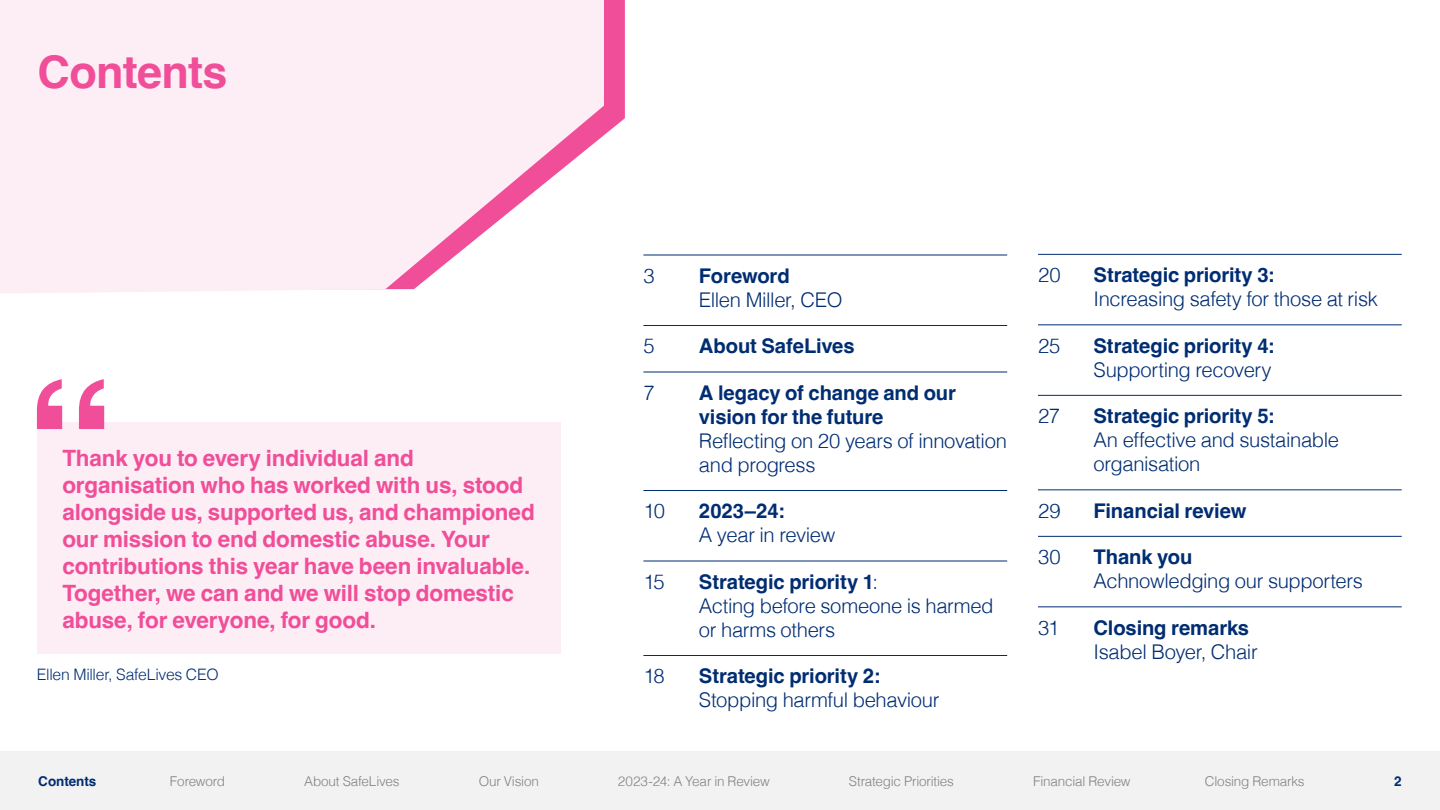
<style>
.page{position:relative;width:1440px;height:810px;background:#fff}
.page>*{position:absolute;margin:0;border:0;box-sizing:border-box;transform-origin:0 0}
.Section_header{font:700 45px "Helvetica";letter-spacing:-.015em;color:#f04e98}
.Body{font:700 22.5px/27px "Helvetica";letter-spacing:-.005em;color:#f04e98}
.Body-2{font:300 20.25px/24px "Helvetica";letter-spacing:-.02em;color:#002d72}
.Body-3{font:700 20.25px/24px "Helvetica";letter-spacing:-.005em;color:#002d72}
.Body-4{font:300 15.75px "Helvetica";letter-spacing:-.015em;color:#002d72}
.t1{font:300 13.5px "Helvetica";letter-spacing:-.015em;color:#808285}
.Body-5{font:700 13.5px "Helvetica";letter-spacing:-.005em;color:#002d72}
.s1{font-weight:700}
.s2{font-weight:300}
</style>
<div class="page">
<svg style="left:604px;top:0;width:21px;height:135px;background:#f0599e"></svg>
<svg style="left:0;top:0;width:604px;height:293px;background:#fce9f3"></svg>
<hr style="left:643px;top:255px;width:364px;height:1px;background:#002d72">
<hr style="left:643px;top:325px;width:364px;height:1px;background:#002d72">
<hr style="left:643px;top:372px;width:364px;height:1px;background:#002d72">
<hr style="left:643px;top:490px;width:364px;height:1px;background:#002d72">
<hr style="left:643px;top:561px;width:364px;height:1px;background:#002d72">
<hr style="left:643px;top:655px;width:364px;height:1px;background:#002d72">
<hr style="left:1038px;top:254px;width:364px;height:1px;background:#002d72">
<hr style="left:1038px;top:325px;width:364px;height:1px;background:#002d72">
<hr style="left:1038px;top:395px;width:364px;height:1px;background:#002d72">
<hr style="left:1038px;top:490px;width:364px;height:1px;background:#002d72">
<hr style="left:1038px;top:536px;width:364px;height:1px;background:#002d72">
<hr style="left:1038px;top:607px;width:364px;height:1px;background:#002d72">
<div style="left:37px;top:422px;width:523px;height:231px;background:#fdedf5"></div>
<svg style="left:37px;top:379px;width:67px;height:50px"></svg>
<div style="left:0;top:752px;width:1440px;height:58px;background:#f2f2f2"></div>
<p class="Section_header" style="left:38px;top:44px;width:192px">Contents</p>
<p class="Body" style="left:62px;top:447px;width:474px">Thank you to every individual and organisation who has worked with us, stood alongside us, supported us, and championed our mission to end domestic abuse. Your contributions this year have been invaluable.<br>Together, we can and we will stop domestic abuse, for everyone, for good.</p>
<p class="Body-4" style="left:37px;top:661px;width:183px">Ellen Miller, SafeLives CEO</p>
<p class="Body-2" style="left:643px;top:262px;width:13px">3</p>
<p class="Body-2" style="left:699px;top:262px;width:145px"><span class="s1">Foreword<br></span>Ellen Miller, CEO</p>
<p class="Body-2" style="left:643px;top:333px;width:13px">5</p>
<p class="Body-3" style="left:699px;top:337px;width:157px">About SafeLives</p>
<p class="Body-2" style="left:643px;top:379px;width:13px">7</p>
<p class="Body-2" style="left:699px;top:379px;width:310px"><span class="s1">A legacy of change and our vision for the future<br></span>Reflecting on 20 years of innovation and progress</p>
<p class="Body-2" style="left:643px;top:498px;width:23px">10</p>
<p class="Body-2" style="left:699px;top:498px;width:138px"><span class="s1">2023–24:<br></span>A year in review</p>
<p class="Body-2" style="left:643px;top:568px;width:23px">15</p>
<p class="Body-2" style="left:699px;top:568px;width:296px"><span class="s1">Strategic priority 1</span>:<br>Acting before someone is harmed or harms others</p>
<p class="Body-2" style="left:643px;top:663px;width:23px">18</p>
<p class="Body-2" style="left:699px;top:663px;width:242px"><span class="s1">Strategic priority 2:<br></span>Stopping harmful behaviour</p>
<p class="Body-2" style="left:1038px;top:262px;width:24px">20</p>
<p class="Body-2" style="left:1094px;top:262px;width:286px"><span class="s1">Strategic priority 3:<br></span>Increasing safety for those at risk</p>
<p class="Body-2" style="left:1038px;top:332px;width:24px">25</p>
<p class="Body-3" style="left:1093px;top:336px;width:183px">Strategic priority 4:<br><span class="s2">Supporting recovery</span></p>
<p class="Body-2" style="left:1038px;top:403px;width:24px">27</p>
<p class="Body-2" style="left:1093px;top:403px;width:247px"><span class="s1">Strategic priority 5:<br></span>An effective and sustainable organisation</p>
<p class="Body-2" style="left:1038px;top:497px;width:24px">29</p>
<p class="Body-3" style="left:1093px;top:501px;width:155px">Financial review</p>
<p class="Body-2" style="left:1038px;top:544px;width:24px">30</p>
<p class="Body-2" style="left:1093px;top:544px;width:271px"><span class="s1">Thank you<br></span>Achnowledging our supporters</p>
<p class="Body-2" style="left:1038px;top:614px;width:23px">31</p>
<p class="Body-2" style="left:1093px;top:614px;width:166px"><span class="s1">Closing remarks<br></span>Isabel Boyer, Chair</p>
<p class="Body-5" style="left:38px;top:773px;width:60px">Contents</p>
<p class="t1" style="left:170px;top:770px;width:57px">Foreword</p>
<p class="t1" style="left:304px;top:770px;width:97px">About SafeLives</p>
<p class="t1" style="left:479px;top:770px;width:62px">Our Vision</p>
<p class="t1" style="left:618px;top:770px;width:153px">2023-24: A Year in Review</p>
<p class="t1" style="left:849px;top:770px;width:107px">Strategic Priorities</p>
<p class="t1" style="left:1033px;top:770px;width:99px">Financial Review</p>
<p class="t1" style="left:1205px;top:770px;width:101px">Closing Remarks</p>
<p class="Body-5" style="left:1394px;top:773px;width:9px">2</p>
</div>
